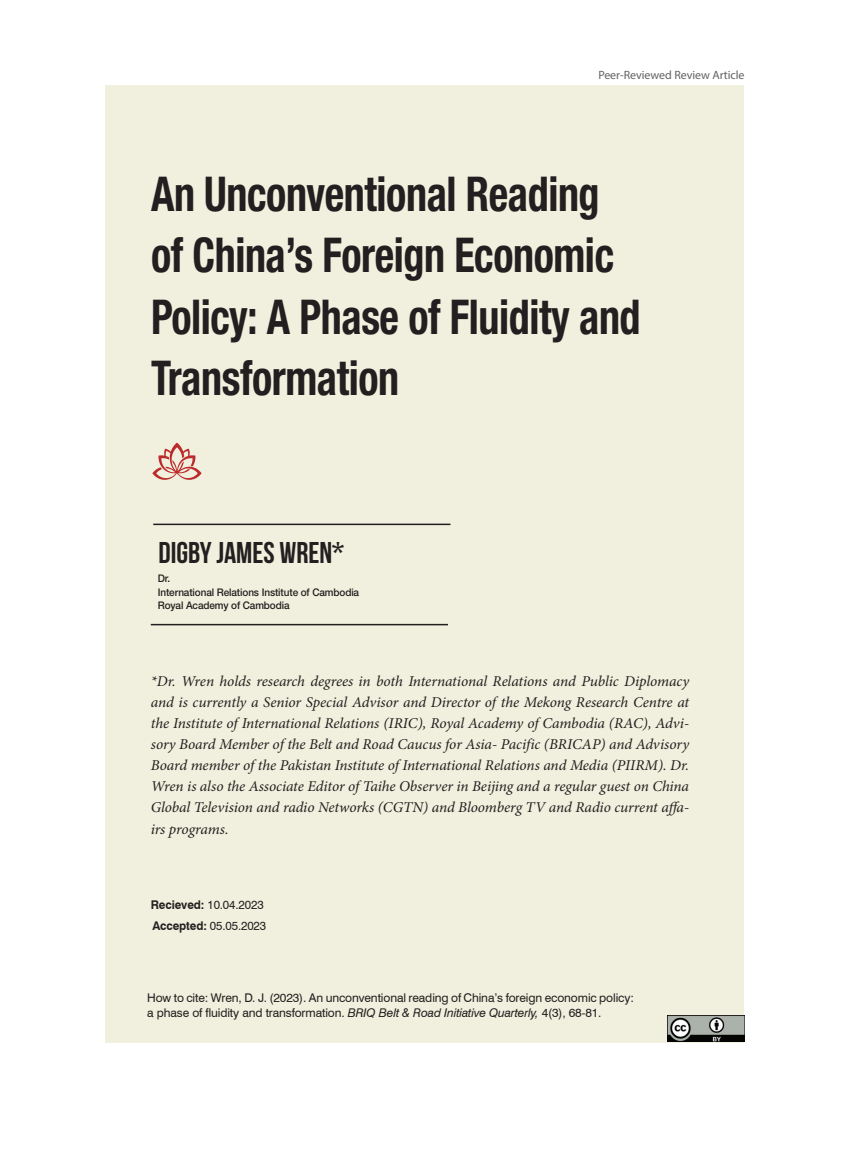
<style>
.page{position:relative;width:851px;height:1149px;background:#fff}
.page>*{position:absolute;margin:0;border:0;box-sizing:border-box;transform-origin:0 0}
.t1{font:700 condensed 48px/61.5px "Helvetica Neue LT Pro";letter-spacing:-.01em;color:#231f20;scale:.88 1}
.t2{font:30px "Bebas Neue";color:#231f20}
.t3{font:italic 15px/21px "Minion Pro";letter-spacing:-.005em;color:#231f20;text-align:justify}
.t4{font:12px/15px "Swiss 721 BT";letter-spacing:-.01em;color:#231f20}
.t5{font:12px "Myriad Pro";letter-spacing:-.005em;color:#636366}
.t6{font:500 10.5px/13.5px "Helvetica Neue LT Pro";letter-spacing:-.01em;color:#231f20;scale:.95 1}
.s1{font-weight:700}
.s2{font-style:italic}
</style>
<div class="page">
<div style="left:106px;top:85px;width:637px;height:957px;background:#f1efdd"></div>
<img style="left:667px;top:1015px;width:77px;height:25px">
<svg style="left:152px;top:442px;width:49px;height:37px"></svg>
<hr style="left:153px;top:523px;width:297px;height:2px;background:#231f20">
<hr style="left:151px;top:623px;width:297px;height:2px;background:#231f20">
<p class="t5" style="left:598px;top:68px;width:148px">Peer-Reviewed Review Article</p>
<h1 class="t1" style="left:151px;top:162px;width:557px">An Unconventional Reading of China’s Foreign Economic<br>Policy: A Phase of Fluidity and<br>Transformation</h1>
<h2 class="t2" style="left:158px;top:536px;width:187px">DIGBY JAMES WREN*</h2>
<p class="t6" style="left:158px;top:571px;width:213px">Dr.<br>International Relations Institute of Cambodia<br>Royal Academy of Cambodia</p>
<p class="t3" style="left:151px;top:670px;width:540px">*Dr. Wren holds research degrees in both International Relations and Public Diplomacy and is currently a Senior Special Advisor and Director of the Mekong Research Centre at the Institute of International Relations (IRIC), Royal Academy of Cambodia (RAC), Advi&shy;sory Board Member of the Belt and Road Caucus for Asia- Pacific (BRICAP) and Advisory Board member of the Pakistan Institute of International Relations and Media (PIIRM). Dr.<br>Wren is also the Associate Editor of Taihe Observer in Beijing and a regular guest on China Global Television and radio Networks (CGTN) and Bloomberg TV and Radio current affa-</p>
<p class="t3" style="left:151px;top:818px;width:79px">irs programs.</p>
<p class="t4" style="left:151px;top:894px;width:117px;line-height:20.5px"><span class="s1">Recieved:</span> 10.04.2023<br><span class="s1">Accepted:</span> 05.05.2023</p>
<p class="t4" style="left:147px;top:989px;width:488px">How to cite: Wren, D. J. (2023). An unconventional reading of China’s foreign economic policy: a phase of fluidity and transformation. <span class="s2">BRIQ Belt &amp; Road Initiative Quarterly,</span> 4(3), 68-81.</p>
</div>
